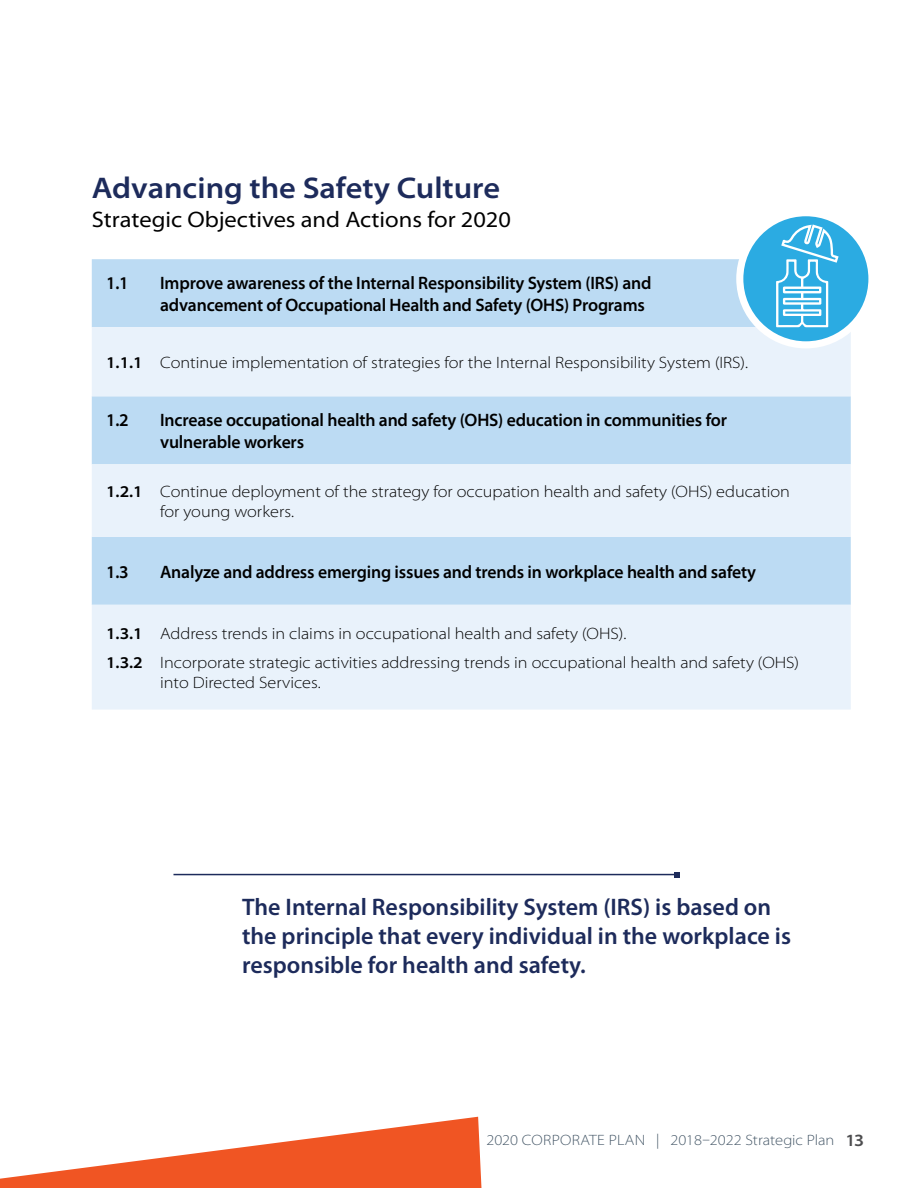
<style>
.page{position:relative;width:918px;height:1188px;background:#fff}
.page>*{position:absolute;margin:0;border:0;box-sizing:border-box;transform-origin:0 0}
.t1{font:600 semi-expanded 30px "Myriad Pro";color:#1d2b5b}
.t2{font:600 24px/28.8px "Myriad Pro";color:#1d2b5b}
.t3{font:semi-expanded 22.5px "Myriad Pro";color:#000}
.t4{font:600 semi-expanded 18px/21.6px "Myriad Pro";letter-spacing:-.01em;color:#000;scale:.91 1}
.t5{font:300 semi-expanded 16.5px/19.8px "Myriad Pro";color:#000}
.t6{font:300 semi-expanded 15px "Myriad Pro";color:#455767}
.s1{font-weight:600}
.s2{font-weight:600;font-size:17.25px;color:#4d4d4f}
</style>
<div class="page">
<svg style="left:0;top:1117px;width:482px;height:71px"></svg>
<div style="left:92px;top:259px;width:648px;height:68px;background:#bcdbf3"></div>
<svg style="left:92px;top:327px;width:759px;height:383px;background:#d9e9f8"></svg>
<svg style="left:740px;top:217px;width:128px;height:126px"></svg>
<div style="left:736px;top:209px;width:140px;height:139px;border:7px solid #fff;border-radius:50%"></div>
<hr style="left:173px;top:874px;width:504px;height:1px;background:#1d2b5b">
<svg style="left:674px;top:872px;width:6px;height:6px"></svg>
<h1 class="t1" style="left:92px;top:171px;width:410px">Advancing the Safety Culture</h1>
<h3 class="t3" style="left:92px;top:206px;width:421px">Strategic Objectives and Actions for 2020</h3>
<p class="t4" style="left:106px;top:273px;width:26px">1.1</p>
<p class="t4" style="left:160px;top:273px;width:542px">Improve awareness of the Internal Responsibility System (IRS) and advancement of Occupational Health and Safety (OHS) Programs</p>
<p class="t5" style="left:106px;top:353px;width:643px"><span class="s1">1.1.1</span> Continue implementation of strategies for the Internal Responsibility System (IRS).</p>
<p class="t4" style="left:106px;top:410px;width:26px">1.2</p>
<p class="t4" style="left:160px;top:410px;width:625px">Increase occupational health and safety (OHS) education in communities for vulnerable workers</p>
<p class="t5" style="left:160px;top:482px;width:631px;text-indent:-54px"><span class="s1">1.2.1</span> Continue deployment of the strategy for occupation health and safety (OHS) education for young workers.</p>
<p class="t4" style="left:106px;top:561px;width:26px">1.3</p>
<p class="t4" style="left:160px;top:561px;width:656px">Analyze and address emerging issues and trends in workplace health and safety</p>
<p class="t5" style="left:106px;top:619px;width:694px;line-height:28.7px"><span class="s1">1.3.1</span> Address trends in claims in occupational health and safety (OHS).<br><span class="s1">1.3.2</span> Incorporate strategic activities addressing trends in occupational health and safety (OHS)</p>
<p class="t5" style="left:160px;top:672px;width:162px">into Directed Services.</p>
<h2 class="t2" style="left:242px;top:892px;width:550px">The Internal Responsibility System (IRS) is based on the principle that every individual in the workplace is responsible for health and safety.</h2>
<p class="t6" style="left:486px;top:1132px;width:379px">2020 CORPORATE PLAN | 2018–2022 Strategic Plan <span class="s2">13</span></p>
</div>
